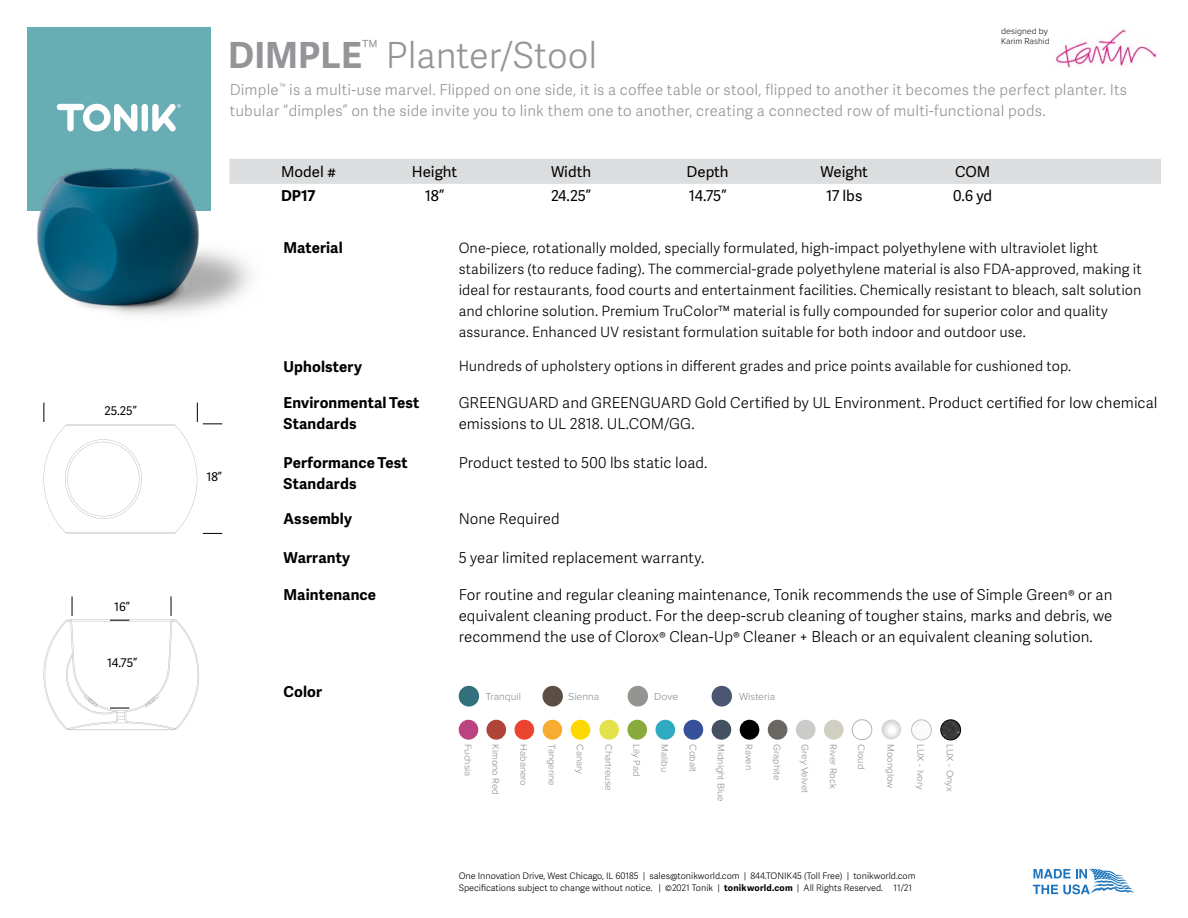
<style>
.page{position:relative;width:1188px;height:918px;background:#fff}
.page>*{position:absolute;margin:0;border:0;box-sizing:border-box;transform-origin:0 0}
.t1{font:300 36px "Adelle Sans";color:#939598}
.t2{font:300 15px/21px "Adelle Sans";letter-spacing:.005em;color:#000;text-align:justify}
.t3{font:300 15px/21px "Adelle Sans";letter-spacing:.015em;color:#939598}
.t4{font:700 15px/21px "Adelle Sans";letter-spacing:.01em;color:#000}
.t5{font:15px "Adelle Sans";color:#000}
.t6{font:300 14.25px/21px "Adelle Sans";letter-spacing:.005em;color:#000}
.t7{font:12px "Adelle Sans";color:#000}
.t8{font:300 10.5px "Proxima Nova";color:#808285}
.t9{font:300 9.75px "Proxima Nova";color:#808285}
.t10{font:300 9px/12px "Adelle Sans";color:#000}
.t11{font:300 8.7px/10.5px "Proxima Nova";color:#000}
.s1{font-weight:700}
</style>
<div class="page">
<div style="left:27px;top:27px;width:184px;height:184px;background:#68adb3"></div>
<div style="left:142px;top:104px;width:6px;height:27px;background:#fff;border-radius:3px"></div>
<svg style="left:57px;top:104px;width:80px;height:27px"></svg>
<svg style="left:152px;top:104px;width:29px;height:27px"></svg>
<svg style="left:1033px;top:869px;width:101px;height:25px"></svg>
<img style="left:37px;top:159px;width:214px;height:157px">
<svg style="left:43px;top:403px;width:179px;height:131px"></svg>
<svg style="left:43px;top:596px;width:156px;height:134px"></svg>
<div style="left:230px;top:159px;width:931px;height:25px;background:#dcddde"></div>
<img style="left:1055px;top:29px;width:102px;height:38px">
<div style="left:459px;top:686px;width:20px;height:21px;background:#32717c;border-radius:50%"></div>
<div style="left:543px;top:686px;width:20px;height:21px;background:#5a4e45;border-radius:50%"></div>
<div style="left:628px;top:686px;width:20px;height:21px;background:#959491;border-radius:50%"></div>
<div style="left:712px;top:686px;width:20px;height:21px;background:#4c5672;border-radius:50%"></div>
<div style="left:459px;top:720px;width:19px;height:20px;background:#bb437f;border-radius:50%"></div>
<div style="left:571px;top:720px;width:19px;height:20px;background:#ffd800;border-radius:50%"></div>
<div style="left:543px;top:720px;width:19px;height:20px;background:#f5ac30;border-radius:50%"></div>
<div style="left:712px;top:720px;width:19px;height:20px;background:#435163;border-radius:50%"></div>
<div style="left:515px;top:720px;width:19px;height:20px;background:#ea4431;border-radius:50%"></div>
<div style="left:486px;top:720px;width:20px;height:20px;background:#b14439;border-radius:50%"></div>
<div style="left:852px;top:720px;width:20px;height:20px;border:1px solid #000;border-radius:50%"></div>
<div style="left:599px;top:720px;width:20px;height:20px;background:#e3e24a;border-radius:50%"></div>
<div style="left:796px;top:720px;width:19px;height:20px;background:#cbcbc9;border-radius:50%"></div>
<div style="left:824px;top:720px;width:20px;height:20px;background:#d1cec2;border-radius:50%"></div>
<div style="left:655px;top:720px;width:20px;height:20px;background:#30aac1;border-radius:50%"></div>
<div style="left:768px;top:720px;width:19px;height:20px;background:#6a6762;border-radius:50%"></div>
<div style="left:627px;top:720px;width:20px;height:20px;background:#89ab3e;border-radius:50%"></div>
<div style="left:740px;top:720px;width:19px;height:20px;background:#000;border-radius:50%"></div>
<div style="left:684px;top:720px;width:19px;height:20px;background:#36509a;border-radius:50%"></div>
<svg style="left:882px;top:720px;width:19px;height:19px"></svg>
<img style="left:912px;top:720px;width:19px;height:20px;border-radius:10px">
<div style="left:911px;top:720px;width:21px;height:20px;border:1px solid #000;border-radius:50%"></div>
<img style="left:941px;top:720px;width:20px;height:20px;border-radius:10px">
<div style="left:940px;top:720px;width:21px;height:20px;border:1px solid #000;border-radius:50%"></div>
<p class="t7" style="left:104px;top:402px;width:34px">25.25”</p>
<p class="t7" style="left:114px;top:598px;width:17px">16”</p>
<p class="t7" style="left:107px;top:654px;width:32px">14.75”</p>
<h1 class="t1" style="left:228px;top:29px;width:370px"><span class="s1">DIMPLE</span><sup>™</sup> Planter/Stool</h1>
<p class="t11" style="left:1001px;top:25px;width:50px">designed by<br>Karim Rashid</p>
<p class="t3" style="left:230px;top:79px;width:899px">Dimple<sup>™</sup> is a multi-use marvel. Flipped on one side, it is a coffee table or stool, flipped to another it becomes the perfect planter. Its tubular “dimples” on the side invite you to link them one to another, creating a connected row of multi-functional pods.</p>
<p class="t7" style="left:206px;top:468px;width:17px">18”</p>
<p class="t5" style="left:281px;top:161px;width:57px">Model #</p>
<p class="t5" style="left:412px;top:161px;width:47px">Height</p>
<p class="t5" style="left:551px;top:161px;width:42px">Width</p>
<p class="t5" style="left:687px;top:161px;width:44px">Depth</p>
<p class="t5" style="left:820px;top:161px;width:49px">Weight</p>
<p class="t5" style="left:955px;top:161px;width:37px">COM</p>
<p class="t4" style="left:281px;top:185px;width:36px">DP17</p>
<p class="t5" style="left:425px;top:185px;width:21px">18”</p>
<p class="t5" style="left:551px;top:185px;width:42px">24.25”</p>
<p class="t5" style="left:689px;top:185px;width:39px">14.75”</p>
<p class="t5" style="left:826px;top:185px;width:38px">17 lbs</p>
<p class="t5" style="left:953px;top:185px;width:41px">0.6 yd</p>
<p class="t4" style="left:284px;top:237px;width:61px">Material</p>
<p class="t6" style="left:459px;top:237px;width:685px">One-piece, rotationally molded, specially formulated, high-impact polyethylene with ultraviolet light stabilizers (to reduce fading). The commercial-grade polyethylene material is also FDA-approved, making it ideal for restaurants, food courts and entertainment facilities. Chemically resistant to bleach, salt solution and chlorine solution. Premium TruColor™ material is fully compounded for superior color and quality assurance. Enhanced UV resistant formulation suitable for both indoor and outdoor use.</p>
<p class="t4" style="left:284px;top:355px;width:80px">Upholstery</p>
<p class="t6" style="left:459px;top:355px;width:614px">Hundreds of upholstery options in different grades and price points available for cushioned top.</p>
<p class="t4" style="left:284px;top:392px;width:137px">Environmental Test<br>Standards</p>
<p class="t4" style="left:284px;top:451px;width:126px">Performance Test<br>Standards</p>
<p class="t2" style="left:459px;top:392px;width:700px">GREENGUARD and GREENGUARD Gold Certified by UL Environment. Product certified for low chemical emissions to UL 2818. UL.COM/GG.</p>
<p class="t2" style="left:459px;top:451px;width:250px">Product tested to 500 lbs static load.</p>
<p class="t4" style="left:284px;top:508px;width:70px">Assembly</p>
<p class="t2" style="left:459px;top:508px;width:103px">None Required</p>
<p class="t4" style="left:284px;top:547px;width:68px">Warranty</p>
<p class="t2" style="left:459px;top:547px;width:247px">5 year limited replacement warranty.</p>
<p class="t2" style="left:459px;top:584px;width:655px">For routine and regular cleaning maintenance, Tonik recommends the use of Simple Green® or an equivalent cleaning product. For the deep-scrub cleaning of tougher stains, marks and debris, we recommend the use of Clorox® Clean-Up® Cleaner + Bleach or an equivalent cleaning solution.</p>
<p class="t4" style="left:284px;top:583px;width:94px">Maintenance</p>
<p class="t4" style="left:284px;top:681px;width:40px">Color</p>
<p class="t8" style="left:485px;top:688px;width:37px">Tranquil</p>
<p class="t8" style="left:568px;top:688px;width:33px">Sienna</p>
<p class="t8" style="left:654px;top:688px;width:26px">Dove</p>
<p class="t8" style="left:739px;top:688px;width:38px">Wisteria</p>
<p class="t9" style="left:475px;top:744px;width:34px;rotate:90deg">Fuchsia</p>
<p class="t9" style="left:503px;top:744px;width:52px;rotate:90deg">Kimono Red</p>
<p class="t9" style="left:531px;top:744px;width:43px;rotate:90deg">Habanero</p>
<p class="t9" style="left:559px;top:744px;width:43px;rotate:90deg">Tangerine</p>
<p class="t9" style="left:587px;top:744px;width:31px;rotate:90deg">Canary</p>
<p class="t9" style="left:616px;top:744px;width:48px;rotate:90deg">Chartreuse</p>
<p class="t9" style="left:644px;top:744px;width:34px;rotate:90deg">Lily Pad</p>
<p class="t9" style="left:672px;top:744px;width:29px;rotate:90deg">Malibu</p>
<p class="t9" style="left:700px;top:744px;width:29px;rotate:90deg">Cobalt</p>
<p class="t9" style="left:728px;top:744px;width:59px;rotate:90deg">Midnight Blue</p>
<p class="t9" style="left:756px;top:744px;width:28px;rotate:90deg">Raven</p>
<p class="t9" style="left:784px;top:744px;width:38px;rotate:90deg">Graphite</p>
<p class="t9" style="left:812px;top:744px;width:50px;rotate:90deg">Grey Velvet</p>
<p class="t9" style="left:841px;top:744px;width:46px;rotate:90deg">River Rock</p>
<p class="t9" style="left:869px;top:744px;width:26px;rotate:90deg">Cloud</p>
<p class="t9" style="left:898px;top:744px;width:46px;rotate:90deg">Moonglow</p>
<p class="t9" style="left:928px;top:744px;width:47px;rotate:90deg">LUX - Ivory</p>
<p class="t9" style="left:957px;top:744px;width:49px;rotate:90deg">LUX - Onyx</p>
<p class="t10" style="left:459px;top:869px;width:458px">One Innovation Drive, West Chicago, IL 60185 | sales@tonikworld.com | 844.TONIK45 (Toll Free) | tonikworld.com<br>Specifications subject to change without notice. | ©2021 Tonik | <span class="s1">tonikworld.com</span> | All Rights Reserved. 11/21</p>
</div>
